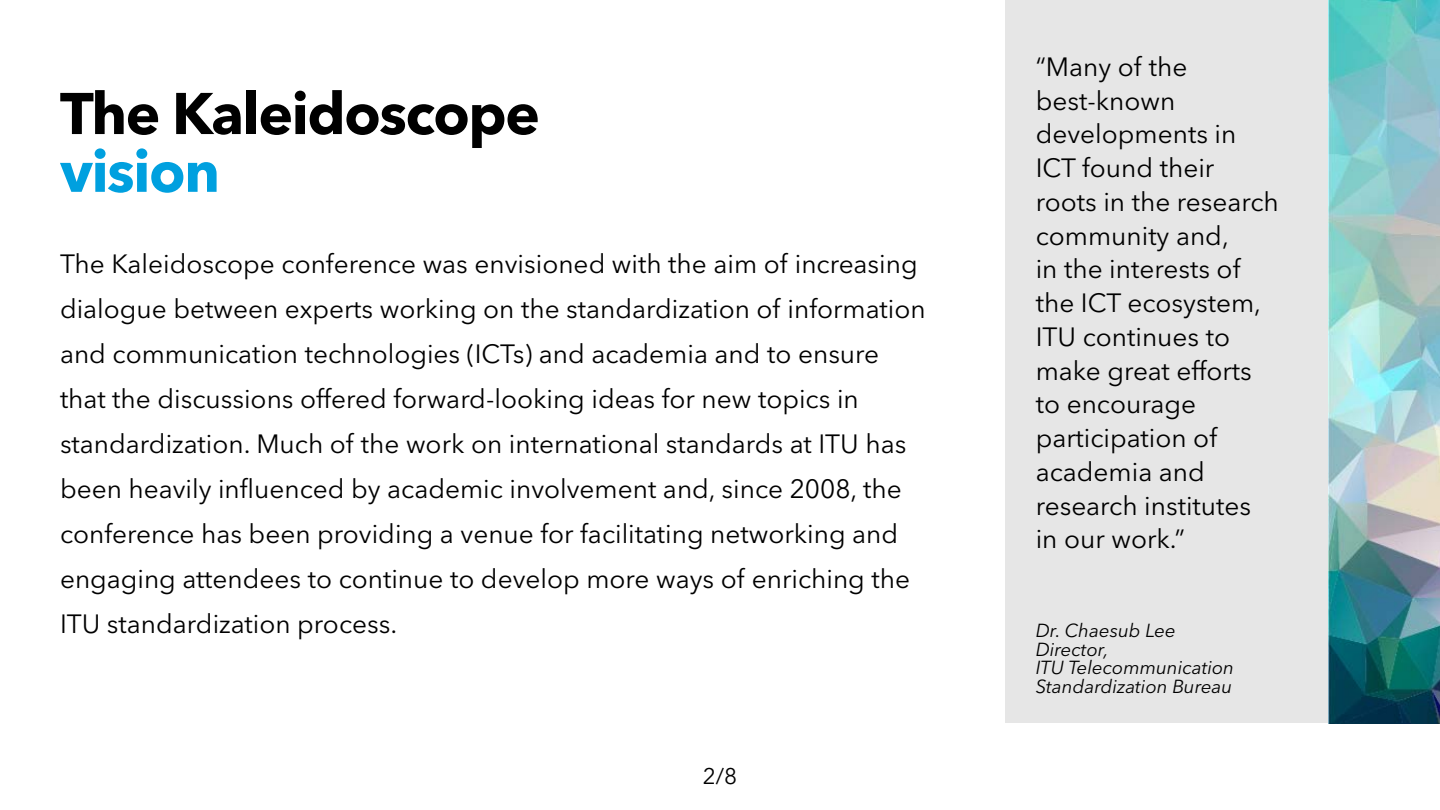
<style>
.page{position:relative;width:1440px;height:810px;background:#fff}
.page>*{position:absolute;margin:0;border:0;box-sizing:border-box;transform-origin:0 0}
.t1{font:700 58.12px "Avenir Next LT Pro";letter-spacing:-.025em;color:#000}
.t2{font:700 58.12px "Avenir Next LT Pro";letter-spacing:-.025em;color:#00a0df}
.t3{font:26.25px/33.8px "Avenir Next LT Pro";color:#000}
.t4{font:22.42px "Avenir Next LT Pro";color:#000}
.t5{font:italic 18.75px/18.8px "Avenir Next LT Pro";color:#000}
</style>
<div class="page">
<div style="left:1006px;top:0;width:322px;height:723px;background:#e6e6e6"></div>
<img style="left:1328px;top:0;width:112px;height:723px">
<h1 class="t1" style="left:60px;top:78px;width:481px">The Kaleidoscope</h1>
<h1 class="t2" style="left:60px;top:136px;width:162px">vision</h1>
<p class="t3" style="left:60px;top:242px;width:867px;line-height:45px">The Kaleidoscope conference was envisioned with the aim of increasing dialogue between experts working on the standardization of information and communication technologies (ICTs) and academia and to ensure that the discussions offered forward-looking ideas for new topics in standardization. Much of the work on international standards at ITU has been heavily influenced by academic involvement and, since 2008, the conference has been providing a venue for facilitating networking and engaging attendees to continue to develop more ways of enriching the ITU standardization process.</p>
<p class="t4" style="left:703px;top:763px;width:36px">2/8</p>
<p class="t3" style="left:1036px;top:50px;width:245px">“Many of the best-known developments in<br>ICT found their roots in the research community and,<br>in the interests of the ICT ecosystem,<br>ITU continues to make great efforts to encourage participation of academia and research institutes in our work.”</p>
<p class="t5" style="left:1036px;top:621px;width:200px">Dr. Chaesub Lee<br>Director,<br>ITU Telecommunication<br>Standardization Bureau</p>
</div>
